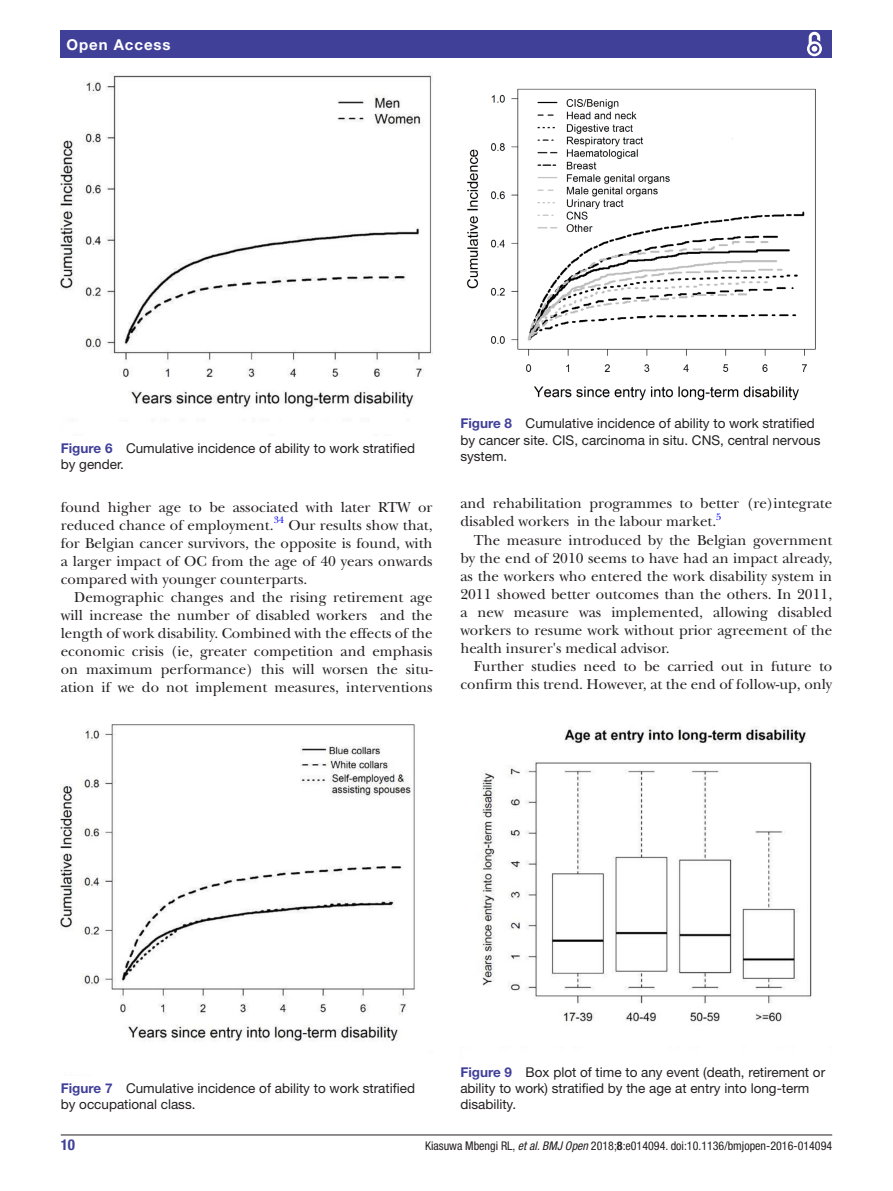
<style>
.page{position:relative;width:893px;height:1191px;background:#fff}
.page>*{position:absolute;margin:0;border:0;box-sizing:border-box;transform-origin:0 0}
.t1{font:15px/18px "New Baskerville";color:#231f20;text-align:justify}
.t2{font:700 15px "Helvetica Neue LT Std";letter-spacing:.065em;color:#fff}
.t3{font:700 condensed 15px "Helvetica Neue LT Std";color:#414099}
.t4{font:13.5px/16.2px "Helvetica Neue LT Std";color:#231f20}
.t5{font:condensed 12px "Helvetica Neue LT Std";color:#231f20}
.t6{font:9.9px "New Baskerville";color:#00f}
.s1{font-weight:700;color:#414099}
.s2{font-style:italic}
.s3{font-weight:700}
</style>
<div class="page">
<hr style="left:61px;top:1134px;width:771px;height:1px;background:#231f20">
<div style="left:61px;top:31px;width:771px;height:27px;background:#414099"></div>
<svg style="left:807px;top:31px;width:15px;height:26px"></svg>
<img style="left:61px;top:73px;width:372px;height:336px">
<img style="left:61px;top:725px;width:354px;height:317px">
<img style="left:466px;top:88px;width:350px;height:313px">
<img style="left:482px;top:726px;width:330px;height:296px">
<p class="t2" style="left:66px;top:35px;width:106px">Open Access</p>
<p class="t4" style="left:61px;top:440px;width:356px"><span class="s1">Figure 6</span> Cumulative incidence of ability to work stratified by gender.</p>
<p class="t1" style="left:61px;top:498px;width:373px">found higher age to be associated with later RTW or reduced chance of employment.</p>
<p class="t6" style="left:274px;top:514px;width:12px">34</p>
<p class="t1" style="left:61px;top:516px;width:373px;text-indent:228px">Our results show that, for Belgian cancer survivors, the opposite is found, with a larger impact of OC from the age of 40 years onwards compared with younger counterparts.</p>
<p class="t1" style="left:61px;top:588px;width:373px;text-indent:14px">Demographic changes and the rising retirement age will increase the number of disabled workers and the length of work disability. Combined with the effects of the economic crisis (ie, greater competition and emphasis on maximum performance) this will worsen the situ&shy;ation if we do not implement measures, interventions</p>
<p class="t4" style="left:460px;top:415px;width:362px"><span class="s1">Figure 8</span> Cumulative incidence of ability to work stratified by cancer site. CIS, carcinoma in situ. CNS, central nervous system.</p>
<p class="t1" style="left:460px;top:495px;width:373px">and rehabilitation programmes to better (re)integrate disabled workers in the labour market.</p>
<p class="t6" style="left:716px;top:511px;width:7px">5</p>
<p class="t1" style="left:460px;top:531px;width:373px;text-indent:14px">The measure introduced by the Belgian government by the end of 2010 seems to have had an impact already, as the workers who entered the work disability system in 2011 showed better outcomes than the others. In 2011, a new measure was implemented, allowing disabled workers to resume work without prior agreement of the health insurer's medical advisor.</p>
<p class="t1" style="left:460px;top:657px;width:373px;text-align:right">Further studies need to be carried out in future to confirm this trend. However, at the end of follow-up, only</p>
<p class="t4" style="left:61px;top:1080px;width:356px"><span class="s1">Figure 7</span> Cumulative incidence of ability to work stratified by occupational class.</p>
<p class="t4" style="left:460px;top:1063px;width:366px"><span class="s1">Figure 9</span> Box plot of time to any event (death, retirement or ability to work) stratified by the age at entry into long-term disability.</p>
<p class="t3" style="left:61px;top:1135px;width:16px">10</p>
<p class="t5" style="left:425px;top:1138px;width:409px">Kiasuwa Mbengi RL, <span class="s2">et al</span>. <span class="s2">BMJ Open</span> 2018;<span class="s3">8</span>:e014094. doi:10.1136/bmjopen-2016-014094</p>
</div>
